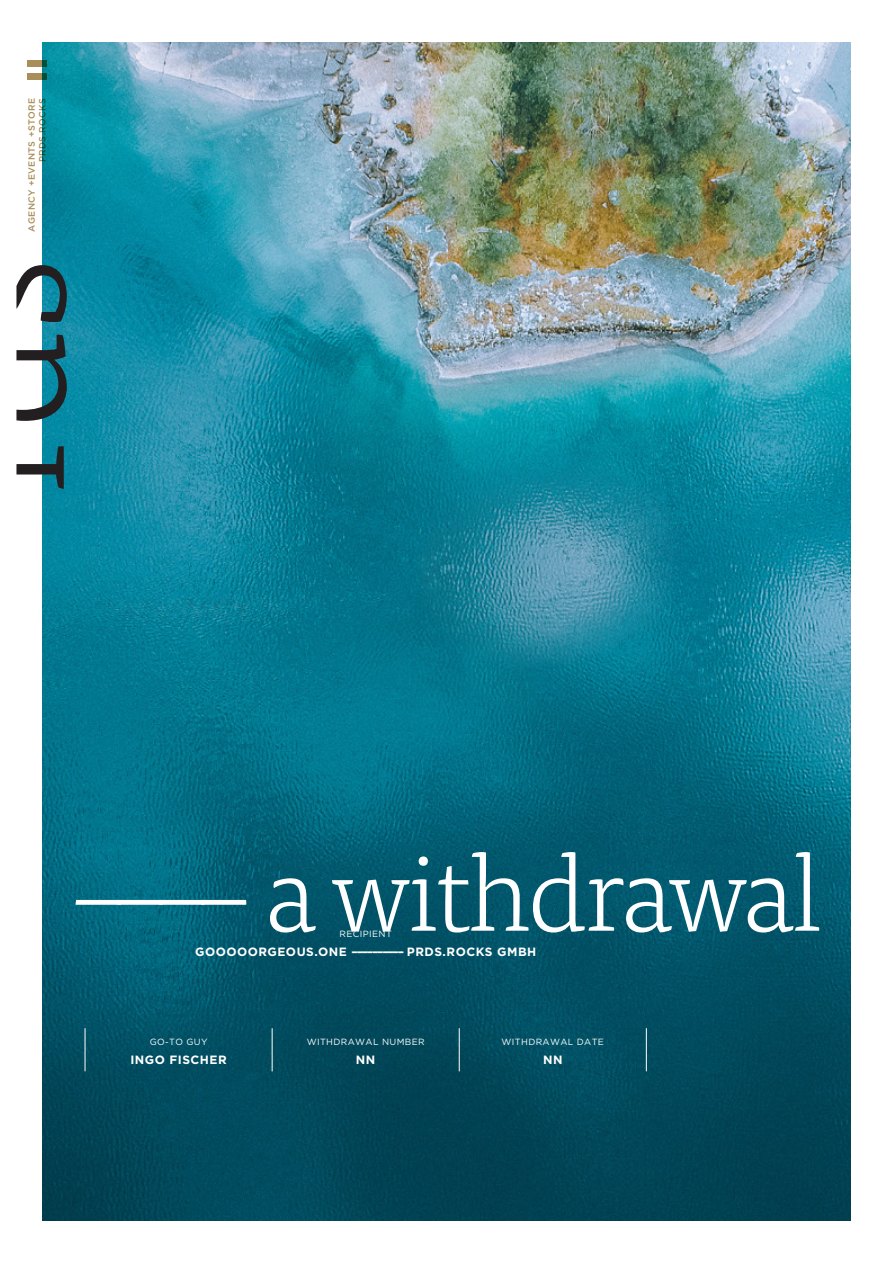
<style>
.page{position:relative;width:893px;height:1263px;background:#fff}
.page>*{position:absolute;margin:0;border:0;box-sizing:border-box;transform-origin:0 0}
.t1{font:300 108px "Tisa OT";letter-spacing:-.035em;color:#fff}
.t2{font:700 12px "Gotham";letter-spacing:.04em;color:#fff}
.t3{font:9px "Gotham";letter-spacing:.04em;color:#fff}
.t4{font:500 9px/10.8px "Gotham";letter-spacing:.04em;color:#a88e58;text-align:right}
</style>
<div class="page">
<img style="left:43px;top:43px;width:807px;height:1177px">
<svg style="left:16px;top:446px;width:48px;height:43px"></svg>
<svg style="left:16px;top:335px;width:51px;height:86px"></svg>
<svg style="left:16px;top:265px;width:51px;height:57px"></svg>
<svg style="left:27px;top:61px;width:20px;height:6px"></svg>
<svg style="left:27px;top:73px;width:20px;height:7px"></svg>
<hr style="left:85px;top:1028px;width:1px;height:43px;background:#fff">
<hr style="left:272px;top:1028px;width:1px;height:43px;background:#fff">
<hr style="left:459px;top:1028px;width:1px;height:43px;background:#fff">
<hr style="left:646px;top:1028px;width:1px;height:43px;background:#fff">
<p class="t4" style="left:26px;top:232px;width:135px;rotate:-90deg">AGENCY +EVENTS +STORE<br>PRDS.ROCKS</p>
<h1 class="t1" style="left:71px;top:832px;width:752px">–––– a withdrawal</h1>
<p class="t3" style="left:340px;top:928px;width:54px">RECIPIENT</p>
<p class="t2" style="left:195px;top:944px;width:343px">GOOOOORGEOUS.ONE –––––––––– PRDS.ROCKS GMBH</p>
<p class="t3" style="left:150px;top:1035px;width:59px">GO-TO GUY</p>
<p class="t2" style="left:130px;top:1051px;width:98px">INGO FISCHER</p>
<p class="t3" style="left:307px;top:1035px;width:119px">WITHDRAWAL NUMBER</p>
<p class="t2" style="left:356px;top:1051px;width:21px">NN</p>
<p class="t3" style="left:502px;top:1035px;width:104px">WITHDRAWAL DATE</p>
<p class="t2" style="left:543px;top:1051px;width:21px">NN</p>
</div>
